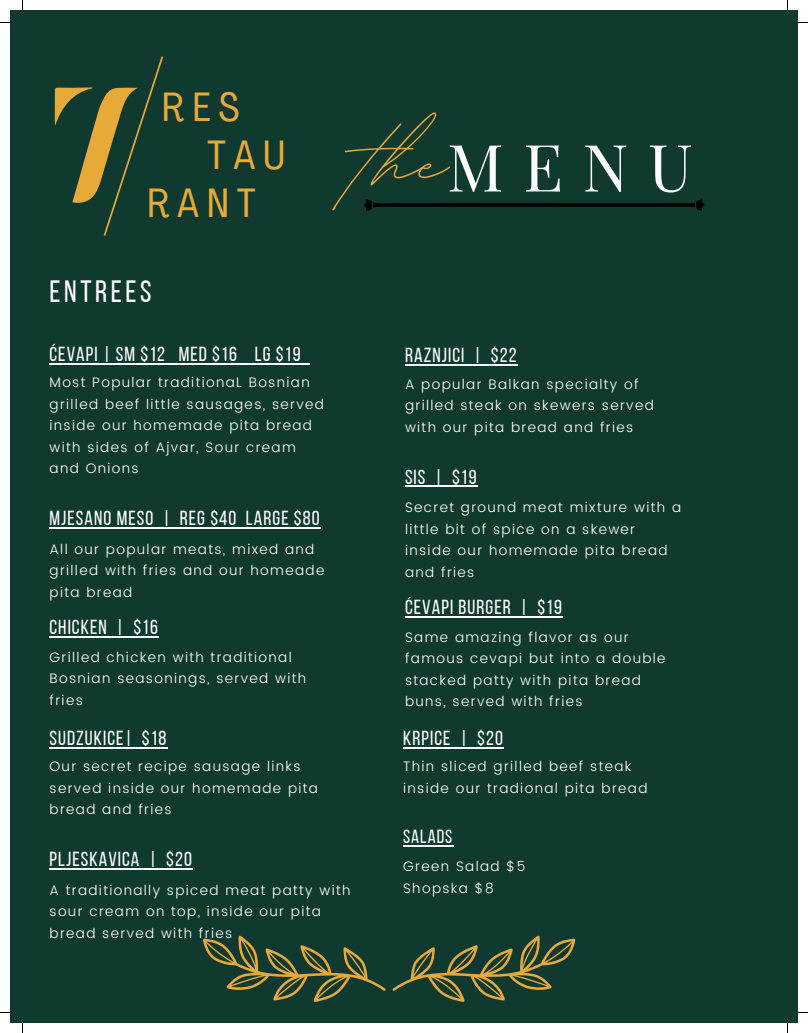
<style>
.page{position:relative;width:808px;height:1033px;background:#fff}
.page>*{position:absolute;margin:0;border:0;box-sizing:border-box;transform-origin:0 0}
.t1{font:65.12px "Playfair Display";color:#fff}
.t2{font:40.38px "Agrandir Tight";letter-spacing:.19em;color:#e7a937}
.t3{font:30.75px "Bebas Neue";letter-spacing:.115em;color:#fff}
.t4{font:20.25px "Bebas Neue";letter-spacing:.055em;color:#fff}
.t5{font:19px "Bebas Neue";letter-spacing:.055em;color:#fff}
.t6{font:300 13.75px/21.5px "Poppins";letter-spacing:.1em;color:#fff}
</style>
<div class="page">
<div style="left:10px;top:10px;width:788px;height:1013px;background:#103a2f"></div>
<svg style="left:55px;top:56px;width:108px;height:180px"></svg>
<svg style="left:203px;top:935px;width:183px;height:66px"></svg>
<svg style="left:392px;top:935px;width:183px;height:66px"></svg>
<svg style="left:364px;top:199px;width:340px;height:12px"></svg>
<hr style="left:50px;top:362px;width:116px;height:2px;background:#fff">
<svg style="left:166px;top:363px;width:13px;height:1px"></svg>
<hr style="left:179px;top:362px;width:59px;height:2px;background:#fff">
<svg style="left:238px;top:363px;width:17px;height:1px"></svg>
<hr style="left:255px;top:362px;width:47px;height:2px;background:#fff">
<hr style="left:50px;top:527px;width:187px;height:2px;background:#fff">
<svg style="left:237px;top:527px;width:9px;height:2px"></svg>
<hr style="left:246px;top:527px;width:75px;height:2px;background:#fff">
<hr style="left:50px;top:635px;width:58px;height:2px;background:#fff">
<hr style="left:116px;top:635px;width:43px;height:2px;background:#fff">
<hr style="left:405px;top:364px;width:60px;height:2px;background:#fff">
<svg style="left:465px;top:364px;width:9px;height:2px"></svg>
<hr style="left:474px;top:364px;width:43px;height:2px;background:#fff">
<hr style="left:405px;top:485px;width:73px;height:2px;background:#fff">
<hr style="left:405px;top:616px;width:107px;height:1px;background:#fff">
<hr style="left:520px;top:616px;width:43px;height:1px;background:#fff">
<hr style="left:50px;top:746px;width:118px;height:2px;background:#fff">
<hr style="left:50px;top:868px;width:143px;height:1px;background:#fff">
<hr style="left:403px;top:746px;width:48px;height:2px;background:#fff">
<hr style="left:460px;top:746px;width:44px;height:2px;background:#fff">
<hr style="left:403px;top:844px;width:50px;height:2px;background:#fff">
<h2 class="t2" style="left:162px;top:91px;width:79px">RES</h2>
<h2 class="t2" style="left:207px;top:139px;width:79px">TAU</h2>
<h2 class="t2" style="left:147px;top:187px;width:110px">RANT</h2>
<h1 class="t1" style="left:360px;top:121px;width:334px"><sup>the</sup>M E N U</h1>
<h3 class="t3" style="left:50px;top:279px;width:103px">ENTREES</h3>
<h3 class="t4" style="left:50px;top:345px;width:253px">ĆEVAPI | SM $12 MED $16 LG $19</h3>
<p class="t6" style="left:50px;top:371px;width:276px">Most Popular traditionaL Bosnian grilled beef little sausages, served inside our homemade pita bread with sides of Ajvar, Sour cream and Onions</p>
<h3 class="t4" style="left:50px;top:510px;width:272px">MJESANO MESO | REG $40 LARGE $80</h3>
<p class="t6" style="left:50px;top:538px;width:276px">All our popular meats, mixed and grilled with fries and our homeade pita bread</p>
<h3 class="t4" style="left:50px;top:618px;width:110px">CHICKEN | $16</h3>
<p class="t6" style="left:50px;top:646px;width:258px">Grilled chicken with traditional<br>Bosnian seasonings, served with fries</p>
<h3 class="t4" style="left:405px;top:347px;width:113px">RAZNJICI | $22</h3>
<p class="t6" style="left:405px;top:373px;width:250px">A popular Balkan specialty of grilled steak on skewers served with our pita bread and fries</p>
<h3 class="t4" style="left:405px;top:468px;width:73px">SIS | $19</h3>
<p class="t6" style="left:405px;top:497px;width:277px">Secret ground meat mixture with a little bit of spice on a skewer inside our homemade pita bread and fries</p>
<h3 class="t4" style="left:405px;top:598px;width:159px">ĆEVAPI BURGER | $19</h3>
<p class="t6" style="left:405px;top:626px;width:262px">Same amazing flavor as our famous cevapi but into a double stacked patty with pita bread buns, served with fries</p>
<h3 class="t4" style="left:50px;top:729px;width:118px">SUDZUKICE| $18</h3>
<p class="t6" style="left:50px;top:755px;width:270px">Our secret recipe sausage links served inside our homemade pita bread and fries</p>
<h3 class="t4" style="left:50px;top:850px;width:144px">PLJESKAVICA | $20</h3>
<p class="t6" style="left:50px;top:879px;width:302px">A traditionally spiced meat patty with sour cream on top, inside our pita bread served with fries</p>
<h3 class="t4" style="left:403px;top:729px;width:101px">KRPICE | $20</h3>
<p class="t6" style="left:403px;top:755px;width:246px">Thin sliced grilled beef steak inside our tradional pita bread</p>
<h3 class="t5" style="left:403px;top:828px;width:51px">SALADS</h3>
<p class="t6" style="left:403px;top:855px;width:124px">Green Salad $5<br>Shopska $8</p>
</div>
